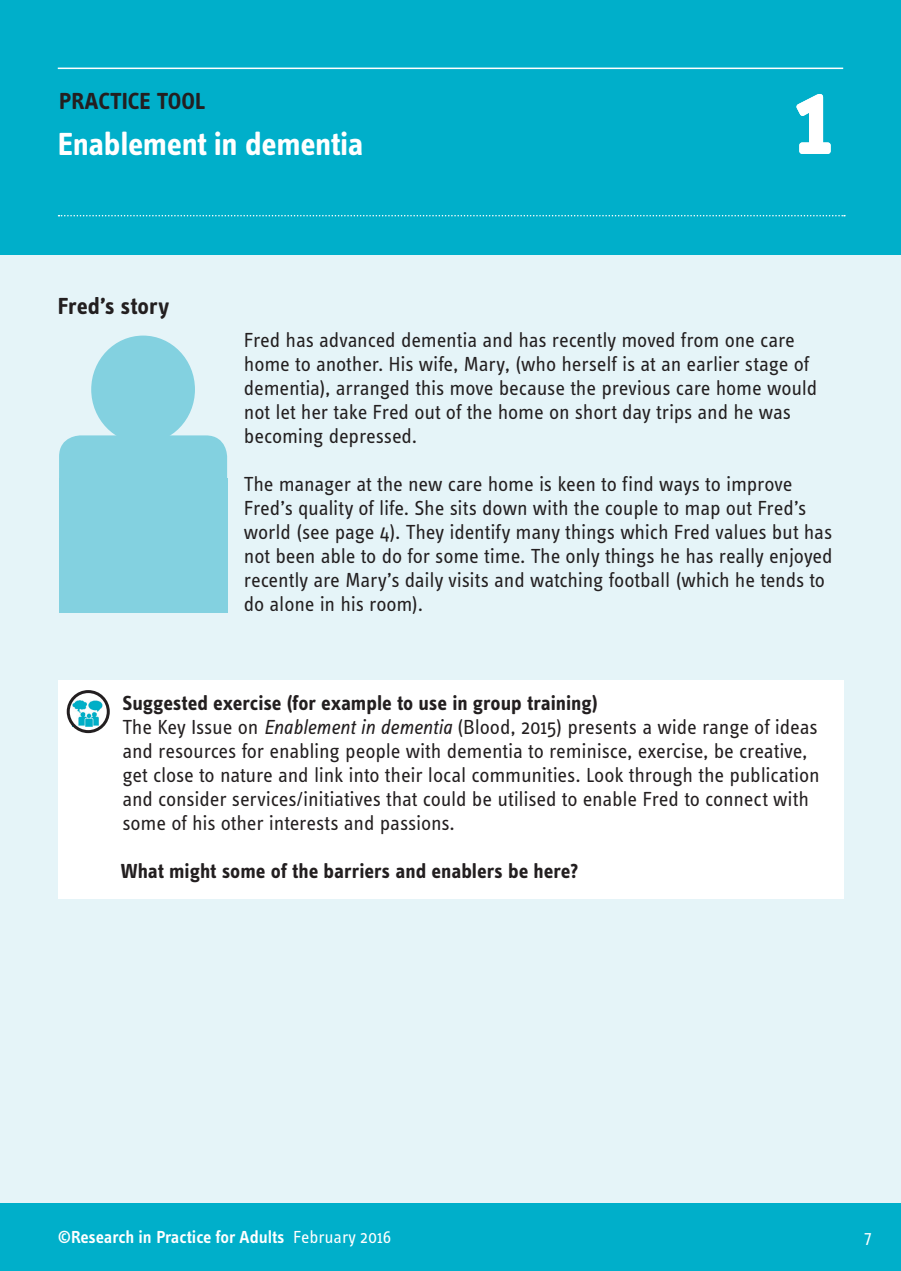
<style>
.page{position:relative;width:901px;height:1271px;background:#fff}
.page>*{position:absolute;margin:0;border:0;box-sizing:border-box;transform-origin:0 0}
.t1{font:700 108px "Info Text Pro";color:#fff}
.t2{font:700 33px "Info Text Pro";letter-spacing:-.01em;color:#fff}
.t3{font:700 24px "Info Text Pro";color:#231f20}
.t4{font:21px/24px "Info Text Pro";letter-spacing:-.01em;color:#231f20}
.t5{font:700 21px "Info Text Pro";color:#231f20}
.t6{font:600 18px "Info Text Pro";letter-spacing:-.005em;color:#fff}
.t7{font:18px "Info Text Pro";color:#fff}
.s1{font-weight:700}
.s2{font-style:italic}
.s3{font-weight:400}
</style>
<div class="page">
<div style="left:0;top:255px;width:900px;height:948px;background:#e5f4f8"></div>
<div style="left:0;top:0;width:900px;height:255px;background:#00afca"></div>
<div style="left:0;top:1203px;width:900px;height:67px;background:#00afca"></div>
<hr style="left:58px;top:68px;width:785px;height:1px;background:#fff">
<svg style="left:59px;top:215px;width:785px;height:1px"></svg>
<div style="left:91px;top:335px;width:104px;height:108px;background:#83d1e0;border-radius:50%"></div>
<div style="left:59px;top:435px;width:168px;height:161px;background:#83d1e0;border-radius:21px"></div>
<div style="left:59px;top:478px;width:168px;height:135px;background:#83d1e0"></div>
<div style="left:59px;top:680px;width:785px;height:218px;background:#fff"></div>
<img style="left:72px;top:698px;width:31px;height:28px">
<div style="left:67px;top:690px;width:43px;height:43px;border:3px solid #231f20;border-radius:50%"></div>
<p class="t3" style="left:59px;top:86px;width:148px">PRACTICE TOOL</p>
<h2 class="t2" style="left:58px;top:124px;width:307px">Enablement in dementia</h2>
<p class="t3" style="left:58px;top:291px;width:113px">Fred’s story</p>
<h1 class="t1" style="left:793px;top:52px;width:43px">1</h1>
<p class="t4" style="left:244px;top:327px;width:575px">Fred has advanced dementia and has recently moved from one care home to another. His wife, Mary, (who herself is at an earlier stage of dementia), arranged this move because the previous care home would not let her take Fred out of the home on short day trips and he was becoming depressed.</p>
<p class="t4" style="left:244px;top:471px;width:590px">The manager at the new care home is keen to find ways to improve Fred’s quality of life. She sits down with the couple to map out Fred’s world (see page 4). They identify many things which Fred values but has not been able to do for some time. The only things he has really enjoyed recently are Mary’s daily visits and watching football (which he tends to do alone in his room).</p>
<p class="t4" style="left:122px;top:690px;width:699px"><span class="s1">Suggested exercise (for example to use in group training)<br></span>The Key Issue on <span class="s2">Enablement in dementia</span> (Blood, 2015) presents a wide range of ideas and resources for enabling people with dementia to reminisce, exercise, be creative, get close to nature and link into their local communities. Look through the publication and consider services/initiatives that could be utilised to enable Fred to connect with some of his other interests and passions.</p>
<p class="t5" style="left:121px;top:858px;width:459px">What might some of the barriers and enablers be here?</p>
<p class="t6" style="left:58px;top:1226px;width:335px">©Research in Practice for Adults <span class="s3">February 2016</span></p>
<p class="t7" style="left:864px;top:1226px;width:8px">7</p>
</div>
